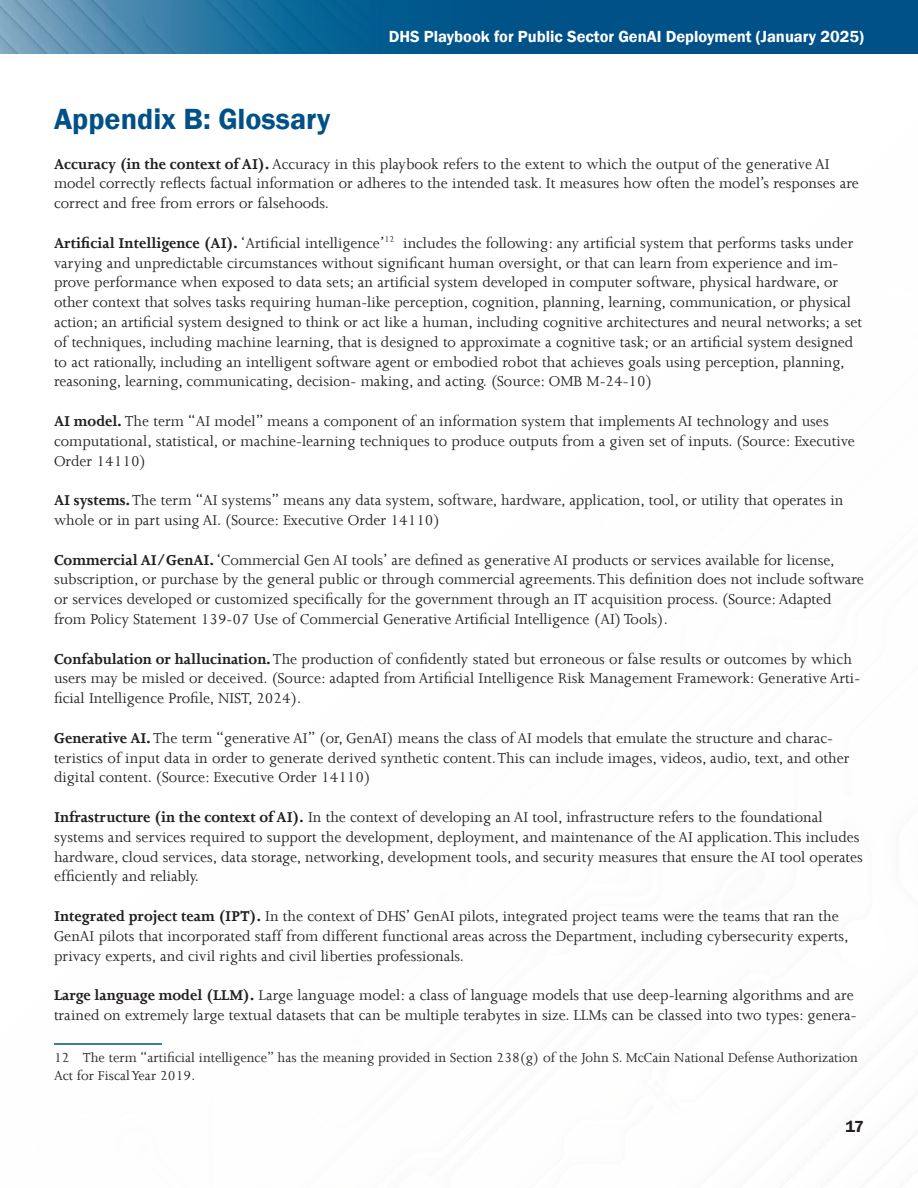
<style>
.page{position:relative;width:918px;height:1188px;background:#fff}
.page>*{position:absolute;margin:0;border:0;box-sizing:border-box;transform-origin:0 0}
.t1{font:600 30px "Franklin Gothic";color:#005187}
.t2{font:16.5px/19.8px "Joanna";color:#231f20}
.t3{font:600 16.5px "Franklin Gothic";color:#fff}
.t4{font:600 16.5px "Franklin Gothic";color:#231f20}
.t5{font:15px/18px "Joanna";color:#231f20}
.s1{font-weight:700}
</style>
<div class="page">
<svg style="left:0;top:0;width:918px;height:54px;background:#166494"></svg>
<hr style="left:54px;top:1043px;width:108px;height:2px;background:#005187">
<p class="t3" style="left:389px;top:26px;width:477px">DHS Playbook for Public Sector GenAI Deployment (January 2025)</p>
<h2 class="t1" style="left:54px;top:101px;width:278px">Appendix B: Glossary</h2>
<p class="t2" style="left:54px;top:153px;width:806px"><span class="s1">Accuracy (in the context of AI).</span> Accuracy in this playbook refers to the extent to which the output of the generative AI model correctly reflects factual information or adheres to the intended task. It measures how often the model’s responses are correct and free from errors or falsehoods.</p>
<p class="t2" style="left:54px;top:232px;width:810px"><span class="s1">Artificial Intelligence (AI).</span> ‘Artificial intelligence’<sup>12</sup> includes the following: any artificial system that performs tasks under varying and unpredictable circumstances without significant human oversight, or that can learn from experience and im&shy;prove performance when exposed to data sets; an artificial system developed in computer software, physical hardware, or other context that solves tasks requiring human-like perception, cognition, planning, learning, communication, or physical action; an artificial system designed to think or act like a human, including cognitive architectures and neural networks; a set of techniques, including machine learning, that is designed to approximate a cognitive task; or an artificial system designed to act rationally, including an intelligent software agent or embodied robot that achieves goals using perception, planning, reasoning, learning, communicating, decision- making, and acting. (Source: OMB M-24-10)</p>
<p class="t2" style="left:54px;top:411px;width:803px"><span class="s1">AI model.</span> The term “AI model” means a component of an information system that implements AI technology and uses computational, statistical, or machine-learning techniques to produce outputs from a given set of inputs. (Source: Executive<br>Order 14110)</p>
<p class="t2" style="left:54px;top:490px;width:791px"><span class="s1">AI systems.</span> The term “AI systems” means any data system, software, hardware, application, tool, or utility that operates in whole or in part using AI. (Source: Executive Order 14110)</p>
<p class="t2" style="left:54px;top:549px;width:811px"><span class="s1">Commercial AI/GenAI.</span> ‘Commercial Gen AI tools’ are defined as generative AI products or services available for license, subscription, or purchase by the general public or through commercial agreements.This definition does not include software or services developed or customized specifically for the government through an IT acquisition process. (Source:Adapted from Policy Statement 139-07 Use of Commercial Generative Artificial Intelligence (AI) Tools).</p>
<p class="t2" style="left:54px;top:648px;width:808px"><span class="s1">Confabulation or hallucination.</span> The production of confidently stated but erroneous or false results or outcomes by which users may be misled or deceived. (Source: adapted from Artificial Intelligence Risk Management Framework: Generative Arti&shy;ficial Intelligence Profile, NIST, 2024).</p>
<p class="t2" style="left:54px;top:727px;width:797px"><span class="s1">Generative AI.</span> The term “generative AI” (or, GenAI) means the class of AI models that emulate the structure and charac&shy;teristics of input data in order to generate derived synthetic content.This can include images, videos, audio, text, and other digital content. (Source: Executive Order 14110)</p>
<p class="t2" style="left:54px;top:807px;width:810px"><span class="s1">Infrastructure (in the context of AI).</span> In the context of developing an AI tool, infrastructure refers to the foundational systems and services required to support the development, deployment, and maintenance of the AI application.This includes hardware, cloud services, data storage, networking, development tools, and security measures that ensure the AI tool operates efficiently and reliably.</p>
<p class="t2" style="left:54px;top:906px;width:796px"><span class="s1">Integrated project team (IPT).</span> In the context of DHS’ GenAI pilots, integrated project teams were the teams that ran the<br>GenAI pilots that incorporated staff from different functional areas across the Department, including cybersecurity experts, privacy experts, and civil rights and civil liberties professionals.</p>
<p class="t2" style="left:54px;top:985px;width:804px"><span class="s1">Large language model (LLM).</span> Large language model: a class of language models that use deep-learning algorithms and are trained on extremely large textual datasets that can be multiple terabytes in size. LLMs can be classed into two types: genera-</p>
<p class="t5" style="left:54px;top:1048px;width:806px">12 The term “artificial intelligence” has the meaning provided in Section 238(g) of the John S. McCain National Defense Authorization<br>Act for Fiscal Year 2019.</p>
<p class="t4" style="left:845px;top:1116px;width:20px">17</p>
</div>
